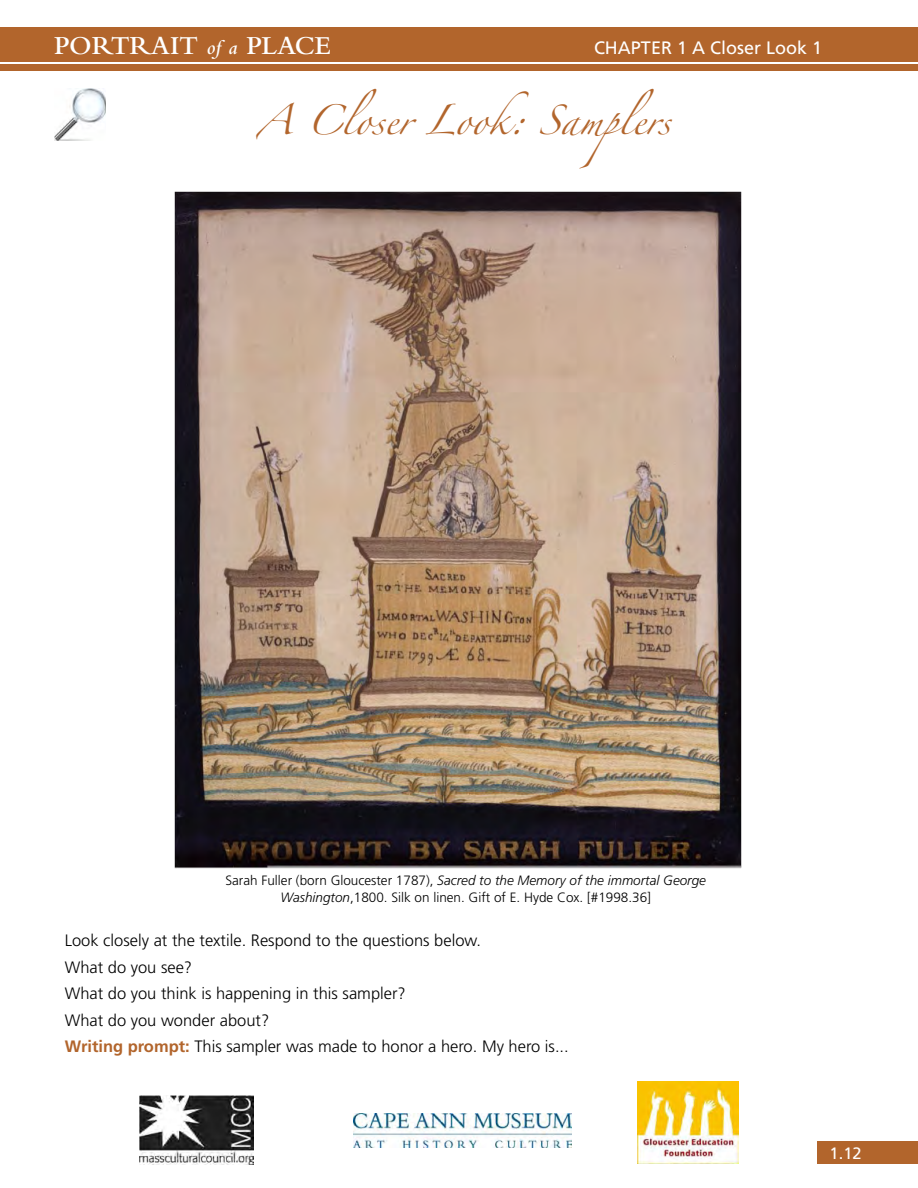
<style>
.page{position:relative;width:918px;height:1188px;background:#fff}
.page>*{position:absolute;margin:0;border:0;box-sizing:border-box;transform-origin:0 0}
.t1{font:27px "Zapfino";color:#b2652c}
.t2{font:600 27px "Bembo";color:#fff}
.t3{font:18px "Frutiger";color:#fff}
.t4{font:300 16.5px "Frutiger";color:#000}
.t5{font:16.5px "Frutiger";color:#fff}
.t6{font:300 13.5px/16.2px "Frutiger";color:#000;text-align:center}
.s1{font-style:italic;font-size:21px}
.s2{font-style:italic}
.s3{font-weight:700;color:#b2652c}
</style>
<div class="page">
<div style="left:0;top:65px;width:918px;height:6px;background:#b2652c"></div>
<div style="left:0;top:27px;width:918px;height:34px;background:#b2652c"></div>
<img style="left:174px;top:191px;width:567px;height:677px">
<img style="left:353px;top:1113px;width:218px;height:35px">
<img style="left:140px;top:1096px;width:113px;height:69px">
<img style="left:638px;top:1081px;width:100px;height:82px">
<div style="left:818px;top:1141px;width:100px;height:22px;background:#b2652c"></div>
<img style="left:54px;top:89px;width:51px;height:51px">
<p class="t2" style="left:54px;top:31px;width:278px">PORTRAIT <span class="s1">of a</span> PLACE</p>
<p class="t3" style="left:594px;top:37px;width:230px">CHAPTER 1 A Closer Look 1</p>
<p class="t1" style="left:257px;top:109px;width:415px">A Closer Look: Samplers</p>
<p class="t6" style="left:225px;top:873px;width:482px">Sarah Fuller (born Gloucester 1787), <span class="s2">Sacred to the Memory of the immortal George<br>Washington</span>,1800. Silk on linen. Gift of E. Hyde Cox. [#1998.36]</p>
<p class="t4" style="left:65px;top:931px;width:418px">Look closely at the textile. Respond to the questions below.</p>
<p class="t4" style="left:65px;top:958px;width:129px">What do you see?</p>
<p class="t4" style="left:65px;top:984px;width:343px">What do you think is happening in this sampler?</p>
<p class="t4" style="left:65px;top:1011px;width:206px">What do you wonder about?</p>
<p class="t4" style="left:65px;top:1037px;width:506px"><span class="s3">Writing prompt:</span> This sampler was made to honor a hero. My hero is...</p>
<p class="t5" style="left:830px;top:1143px;width:34px">1.12</p>
</div>
